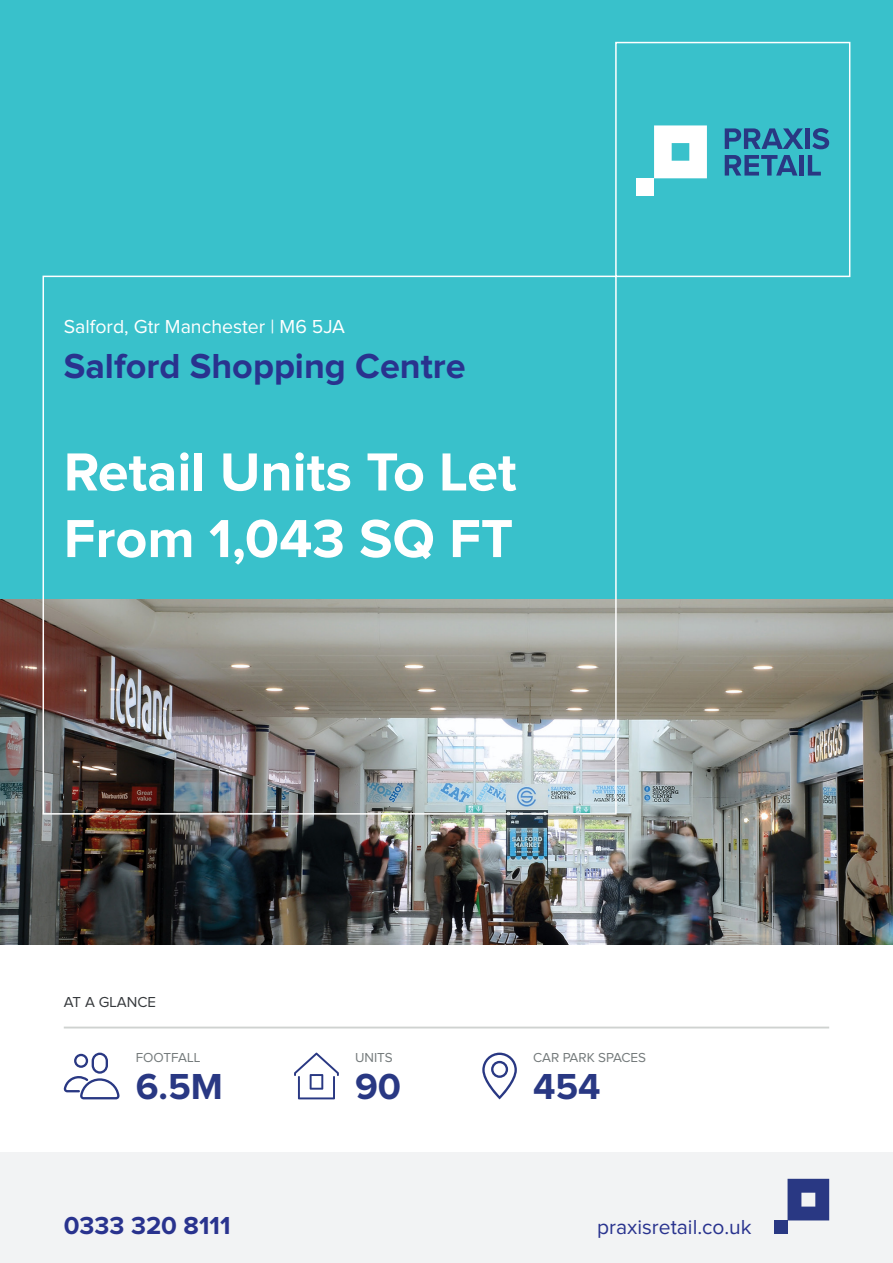
<style>
.page{position:relative;width:893px;height:1263px;background:#fff}
.page>*{position:absolute;margin:0;border:0;box-sizing:border-box;transform-origin:0 0}
.t1{font:700 55.5px/66.6px "Proxima Nova";color:#fff}
.t2{font:700 37.5px "Proxima Nova";color:#293883}
.t3{font:700 36px "Proxima Nova";color:#29338e}
.t4{font:700 25.5px "Proxima Nova";color:#29338e}
.t5{font:21px "Proxima Nova";color:#29338e}
.t6{font:19.5px "Proxima Nova";color:#fff}
.t7{font:15px "Proxima Nova";color:#36393c}
.t8{font:13.5px "Proxima Nova";color:#747a7b}
</style>
<div class="page">
<div style="left:0;top:0;width:893px;height:600px;background:#39c1cb"></div>
<div style="left:0;top:1152px;width:893px;height:111px;background:#f2f3f4"></div>
<img style="left:0;top:600px;width:893px;height:345px">
<hr style="left:64px;top:1026px;width:765px;height:2px;background:#cfd2d0">
<svg style="left:64px;top:1052px;width:56px;height:47px"></svg>
<svg style="left:294px;top:1052px;width:45px;height:47px"></svg>
<svg style="left:482px;top:1052px;width:35px;height:47px"></svg>
<div style="left:615px;top:42px;width:235px;height:235px;border:2px solid #fff"></div>
<div style="left:43px;top:276px;width:574px;height:539px;border:2px solid #fff"></div>
<svg style="left:654px;top:125px;width:53px;height:53px;background:#e6f7f8"></svg>
<div style="left:636px;top:178px;width:18px;height:18px;background:#fff"></div>
<svg style="left:725px;top:128px;width:78px;height:21px"></svg>
<div style="left:805px;top:128px;width:5px;height:21px;background:#293883"></div>
<svg style="left:812px;top:128px;width:17px;height:21px"></svg>
<svg style="left:725px;top:155px;width:72px;height:21px"></svg>
<div style="left:799px;top:155px;width:5px;height:21px;background:#293883"></div>
<svg style="left:808px;top:155px;width:13px;height:21px"></svg>
<svg style="left:787px;top:1179px;width:42px;height:41px;background:#424f91"></svg>
<div style="left:774px;top:1220px;width:13px;height:14px;background:#293883"></div>
<p class="t6" style="left:64px;top:315px;width:283px">Salford, Gtr Manchester | M6 5JA</p>
<p class="t3" style="left:64px;top:346px;width:403px">Salford Shopping Centre</p>
<p class="t1" style="left:64px;top:440px;width:454px">Retail Units To Let<br>From 1,043 SQ FT</p>
<p class="t7" style="left:64px;top:994px;width:94px">AT A GLANCE</p>
<p class="t8" style="left:136px;top:1049px;width:66px">FOOTFALL</p>
<p class="t8" style="left:533px;top:1049px;width:115px">CAR PARK SPACES</p>
<p class="t8" style="left:355px;top:1049px;width:39px">UNITS</p>
<p class="t2" style="left:136px;top:1065px;width:89px">6.5M</p>
<p class="t2" style="left:355px;top:1065px;width:48px">90</p>
<p class="t2" style="left:533px;top:1065px;width:69px">454</p>
<p class="t4" style="left:64px;top:1211px;width:168px">0333 320 8111</p>
<p class="t5" style="left:597px;top:1216px;width:156px">praxisretail.co.uk</p>
</div>
